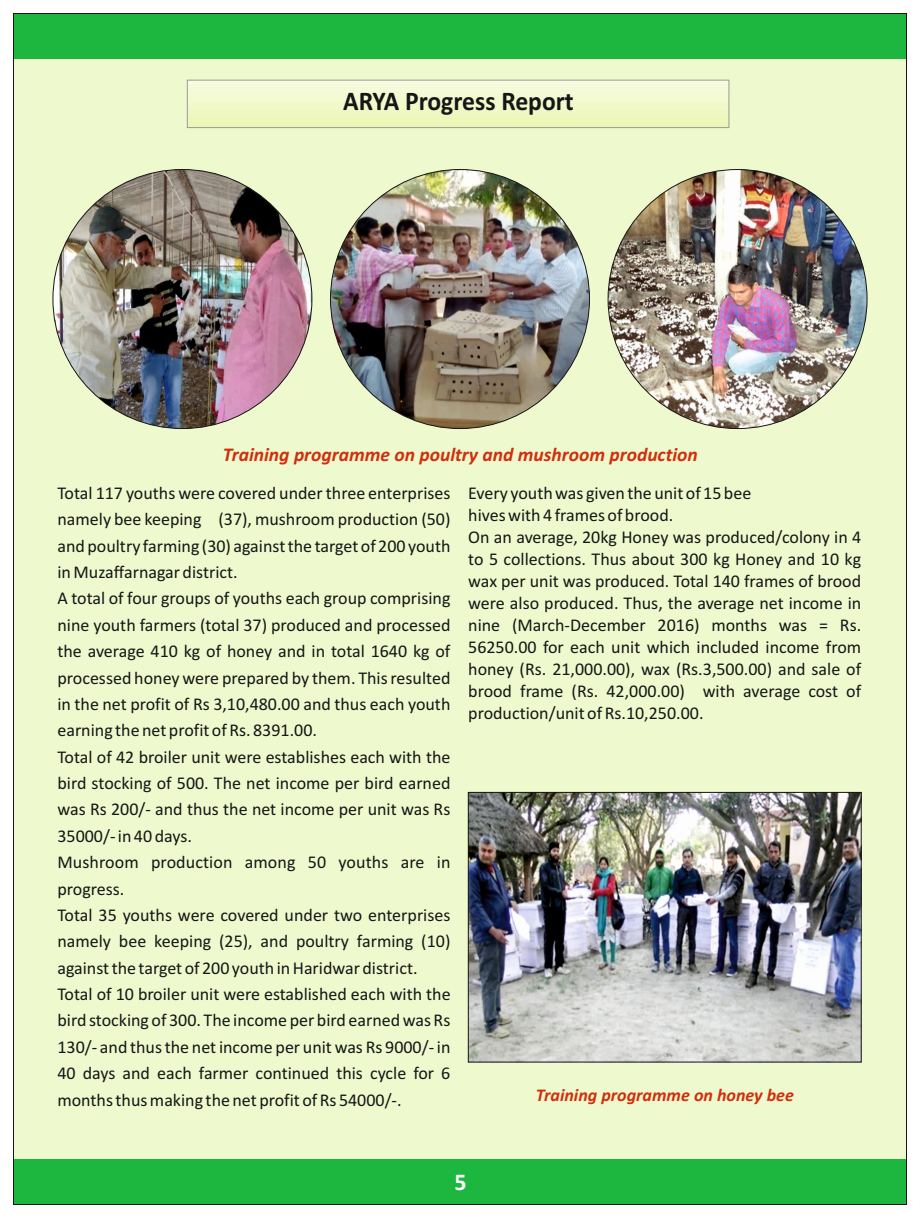
<style>
.page{position:relative;width:920px;height:1218px;background:#fff}
.page>*{position:absolute;margin:0;border:0;box-sizing:border-box;transform-origin:0 0}
.t1{font:700 27px "Calibri";color:#151616;scale:.95 1}
.t2{font:700 24px "Calibri";color:#fff}
.t3{font:italic 700 19.5px "Calibri";color:#d12e0d}
.t4{font:18px/26.4px "Calibri";color:#151616}
.t5{font:italic 700 18px "Calibri";color:#d12e0d}
</style>
<div class="page">
<div style="left:14px;top:14px;width:892px;height:1190px;background:#eef9cd"></div>
<div style="left:14px;top:14px;width:892px;height:44px;background:#1db73f"></div>
<div style="left:14px;top:1159px;width:892px;height:45px;background:#1db73f"></div>
<img style="left:189px;top:82px;width:538px;height:44px">
<div style="left:187px;top:80px;width:542px;height:48px;border:1px solid #999"></div>
<img style="left:53px;top:169px;width:259px;height:259px;border-radius:50%">
<img style="left:330px;top:169px;width:259px;height:259px;border-radius:50%">
<img style="left:608px;top:169px;width:259px;height:259px;border-radius:50%">
<img style="left:470px;top:794px;width:390px;height:266px">
<div style="left:468px;top:792px;width:394px;height:270px;border:1px solid #151616"></div>
<h1 class="t1" style="left:343px;top:90px;width:244px">ARYA Progress Report</h1>
<p class="t3" style="left:223px;top:446px;width:476px">Training programme on poultry and mushroom production</p>
<p class="t4" style="left:468px;top:483px;width:395px;line-height:21.9px">Every youth was given the unit of 15 bee<br>hives with 4 frames of brood.<br>On an average, 20kg Honey was produced/colony in 4 to 5 collections. Thus about 300 kg Honey and 10 kg wax per unit was produced. Total 140 frames of brood were also produced. Thus, the average net income in nine (March-December 2016) months was = Rs.<br>56250.00 for each unit which included income from honey (Rs. 21,000.00), wax (Rs.3,500.00) and sale of brood frame (Rs. 42,000.00) with average cost of production/unit of Rs.10,250.00.</p>
<p class="t4" style="left:57px;top:481px;width:395px">Total 117 youths were covered under three enterprises namely bee keeping (37), mushroom production (50) and poultry farming (30) against the target of 200 youth in Muzaffarnagar district.<br>A total of four groups of youths each group comprising nine youth farmers (total 37) produced and processed the average 410 kg of honey and in total 1640 kg of processed honey were prepared by them. This resulted in the net profit of Rs 3,10,480.00 and thus each youth earning the net profit of Rs. 8391.00.<br>Total of 42 broiler unit were establishes each with the bird stocking of 500. The net income per bird earned was Rs 200/- and thus the net income per unit was Rs 35000/- in 40 days.<br>Mushroom production among 50 youths are in progress.<br>Total 35 youths were covered under two enterprises namely bee keeping (25), and poultry farming (10) against the target of 200 youth in Haridwar district.<br>Total of 10 broiler unit were established each with the bird stocking of 300. The income per bird earned was Rs 130/- and thus the net income per unit was Rs 9000/- in 40 days and each farmer continued this cycle for 6 months thus making the net profit of Rs 54000/-.</p>
<p class="t5" style="left:536px;top:1087px;width:259px">Training programme on honey bee</p>
<h2 class="t2" style="left:454px;top:1171px;width:14px">5</h2>
</div>
